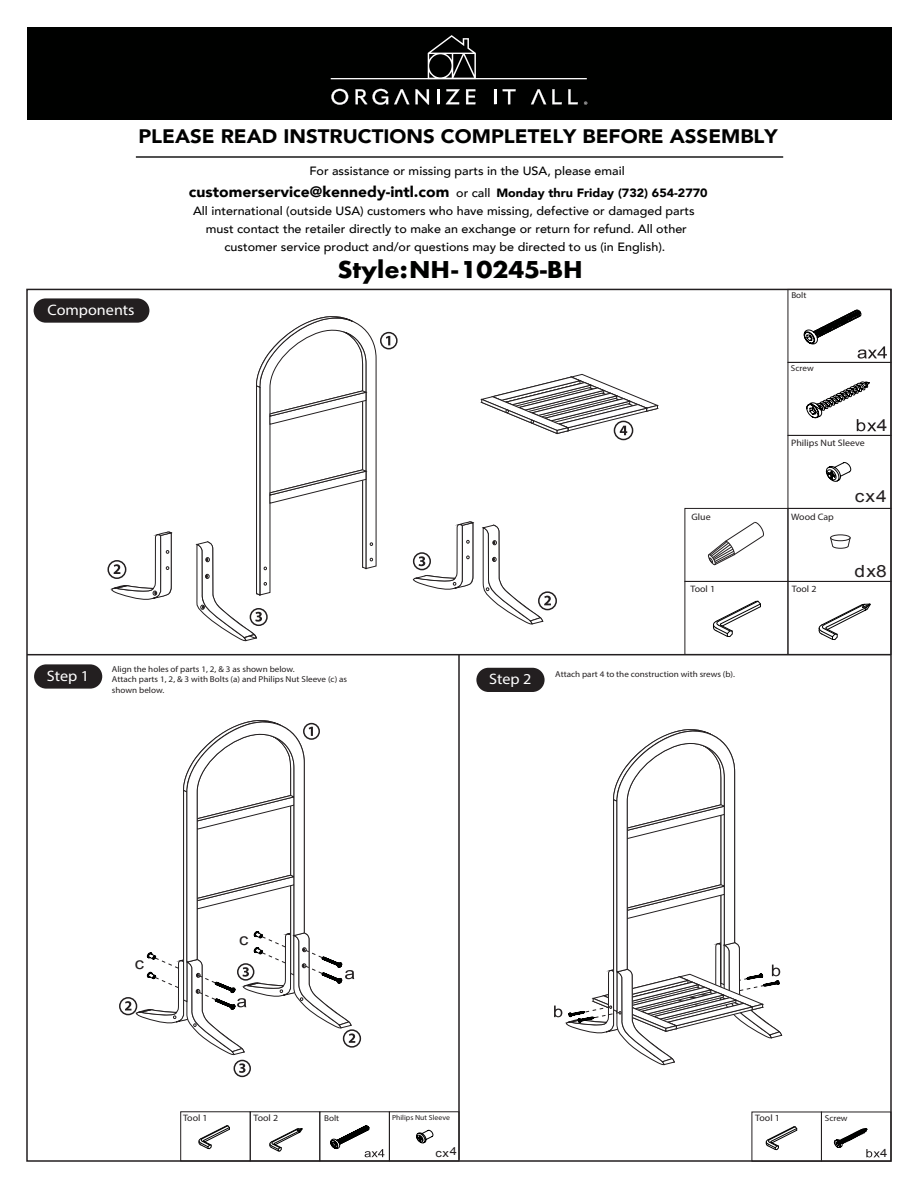
<style>
.page{position:relative;width:918px;height:1188px;background:#fff}
.page>*{position:absolute;margin:0;border:0;box-sizing:border-box;transform-origin:0 0}
.t1{font:700 22.5px "Futura";letter-spacing:-.005em;color:#000100;scale:1.05 1}
.t2{font:900 19.5px "Avenir";color:#000100;scale:1.05 1}
.t3{font:16.8px "Arial";letter-spacing:.055em;color:#231f20;scale:1.14 1}
.t4{font:16.05px "Arial";color:#231f20;scale:1.14 1}
.t5{font:15.15px "Myriad Pro";color:#fff;scale:1.06 1}
.t6{font:900 15px "Avenir";color:#000100;scale:1.05 1}
.t7{font:500 12px/18px "Avenir";color:#000100;text-align:center;scale:1.05 1}
.t8{font:11.55px "Arial";color:#231f20;scale:1.14 1}
.t9{font:11.25px "Arial";color:#231f20;scale:1.14 1}
.t10{font:9.3px "Myriad Pro";color:#231f20;scale:1.06 1}
.t11{font:8.55px/10.4px "Myriad Pro";color:#231f20;scale:1.06 1}
.t12{font:7.35px "Myriad Pro";color:#231f20;scale:1.06 1}
.s1{font-weight:500;font-size:12px}
.s2{font-size:12px}
</style>
<div class="page">
<svg style="left:830px;top:539px;width:21px;height:10px"></svg>
<div style="left:830px;top:534px;width:21px;height:7px;border:1px solid #231f20;border-radius:50%"></div>
<hr style="left:27px;top:654px;width:864px;height:1px;background:#231f20">
<div style="left:788px;top:289px;width:103px;height:74px;border:1px solid #231f20"></div>
<div style="left:788px;top:362px;width:103px;height:74px;border:1px solid #231f20"></div>
<div style="left:788px;top:435px;width:103px;height:74px;border:1px solid #231f20"></div>
<div style="left:788px;top:508px;width:103px;height:74px;border:1px solid #231f20"></div>
<svg style="left:826px;top:462px;width:25px;height:20px"></svg>
<svg style="left:804px;top:310px;width:83px;height:49px"></svg>
<hr style="left:458px;top:655px;width:2px;height:505px;background:#231f20">
<div style="left:389px;top:1111px;width:70px;height:50px;border:1px solid #231f20"></div>
<svg style="left:416px;top:1130px;width:17px;height:13px"></svg>
<div style="left:319px;top:1111px;width:71px;height:50px;border:1px solid #231f20"></div>
<svg style="left:330px;top:1125px;width:54px;height:32px"></svg>
<svg style="left:199px;top:1125px;width:31px;height:24px"></svg>
<div style="left:250px;top:1111px;width:70px;height:50px;border:1px solid #231f20"></div>
<div style="left:180px;top:1111px;width:71px;height:50px;border:1px solid #231f20"></div>
<svg style="left:766px;top:1126px;width:31px;height:24px"></svg>
<div style="left:821px;top:1112px;width:70px;height:50px;border:1px solid #231f20"></div>
<svg style="left:713px;top:601px;width:48px;height:36px"></svg>
<div style="left:788px;top:581px;width:103px;height:74px;border:1px solid #231f20"></div>
<div style="left:684px;top:581px;width:104px;height:74px;border:1px solid #231f20"></div>
<div style="left:751px;top:1112px;width:71px;height:50px;border:1px solid #231f20"></div>
<svg style="left:806px;top:382px;width:70px;height:49px"></svg>
<svg style="left:834px;top:1128px;width:46px;height:29px"></svg>
<svg style="left:554px;top:729px;width:228px;height:337px"></svg>
<div style="left:107px;top:560px;width:19px;height:19px;border:2px solid #231f20;border-radius:50%"></div>
<div style="left:34px;top:298px;width:115px;height:25px;background:#231f20;border-radius:12px"></div>
<div style="left:34px;top:664px;width:68px;height:25px;background:#231f20;border-radius:12px"></div>
<div style="left:476px;top:668px;width:69px;height:24px;background:#231f20;border-radius:12px"></div>
<div style="left:343px;top:1029px;width:18px;height:19px;border:2px solid #231f20;border-radius:50%"></div>
<svg style="left:111px;top:156px;width:63px;height:444px"></svg>
<div style="left:119px;top:997px;width:18px;height:18px;border:2px solid #231f20;border-radius:50%"></div>
<svg style="left:125px;top:720px;width:230px;height:358px"></svg>
<svg style="left:819px;top:604px;width:52px;height:36px"></svg>
<svg style="left:270px;top:1128px;width:33px;height:24px"></svg>
<svg style="left:708px;top:522px;width:56px;height:44px"></svg>
<div style="left:684px;top:508px;width:104px;height:74px;border:1px solid #231f20"></div>
<div style="left:27px;top:27px;width:864px;height:93px;background:#000100"></div>
<svg style="left:196px;top:35px;width:464px;height:607px"></svg>
<hr style="left:136px;top:156px;width:647px;height:2px;background:#000100">
<h2 class="t2" style="left:138px;top:119px;width:611px">PLEASE READ INSTRUCTIONS COMPLETELY BEFORE ASSEMBLY</h2>
<p class="t7" style="left:309px;top:161px;width:302px">For assistance or missing parts in the USA, please email</p>
<p class="t6" style="left:189px;top:179px;width:496px">customerservice@kennedy-intl.com <span class="s1">or call</span> <span class="s2">Monday thru Friday (732) 654-2770</span></p>
<p class="t7" style="left:193px;top:201px;width:479px">All international (outside USA) customers who have missing, defective or damaged parts must contact the retailer directly to make an exchange or return for refund. All other customer service product and/or questions may be directed to us (in English).</p>
<h1 class="t1" style="left:337px;top:253px;width:235px">Style:NH-10245-BH</h1>
<p class="t5" style="left:48px;top:300px;width:84px">Components</p>
<p class="t11" style="left:791px;top:290px;width:16px">Bolt</p>
<p class="t10" style="left:691px;top:512px;width:20px">Glue</p>
<p class="t11" style="left:791px;top:363px;width:23px">Screw</p>
<p class="t10" style="left:791px;top:437px;width:71px">Philips Nut Sleeve</p>
<h3 class="t3" style="left:877px;top:414px;width:11px">4</h3>
<p class="t10" style="left:791px;top:511px;width:42px">Wood Cap</p>
<h3 class="t3" style="left:855px;top:485px;width:30px">cx4</h3>
<h3 class="t3" style="left:855px;top:560px;width:30px">dx8</h3>
<p class="t10" style="left:691px;top:583px;width:25px">Tool 1</p>
<p class="t10" style="left:792px;top:583px;width:25px">Tool 2</p>
<p class="t11" style="left:112px;top:664px;width:223px">Align the holes of parts 1, 2, &amp; 3 as shown below.<br>Attach parts 1, 2, &amp; 3 with Bolts (a) and Philips Nut Sleeve (c) as shown below.</p>
<p class="t11" style="left:555px;top:669px;width:171px">Attach part 4 to the construction with srews (b).</p>
<p class="t5" style="left:47px;top:666px;width:41px">Step 1</p>
<p class="t5" style="left:489px;top:670px;width:41px">Step 2</p>
<h3 class="t4" style="left:135px;top:953px;width:10px">c</h3>
<h3 class="t4" style="left:239px;top:929px;width:10px">c</h3>
<p class="t11" style="left:324px;top:1112px;width:16px">Bolt</p>
<p class="t12" style="left:392px;top:1113px;width:56px">Philips Nut Sleeve</p>
<p class="t10" style="left:183px;top:1112px;width:25px">Tool 1</p>
<p class="t10" style="left:254px;top:1112px;width:25px">Tool 2</p>
<p class="t10" style="left:755px;top:1112px;width:25px">Tool 1</p>
<p class="t11" style="left:825px;top:1113px;width:23px">Screw</p>
<p class="t9" style="left:435px;top:1145px;width:20px">cx4</p>
<p class="t8" style="left:880px;top:1146px;width:8px">4</p>
</div>
